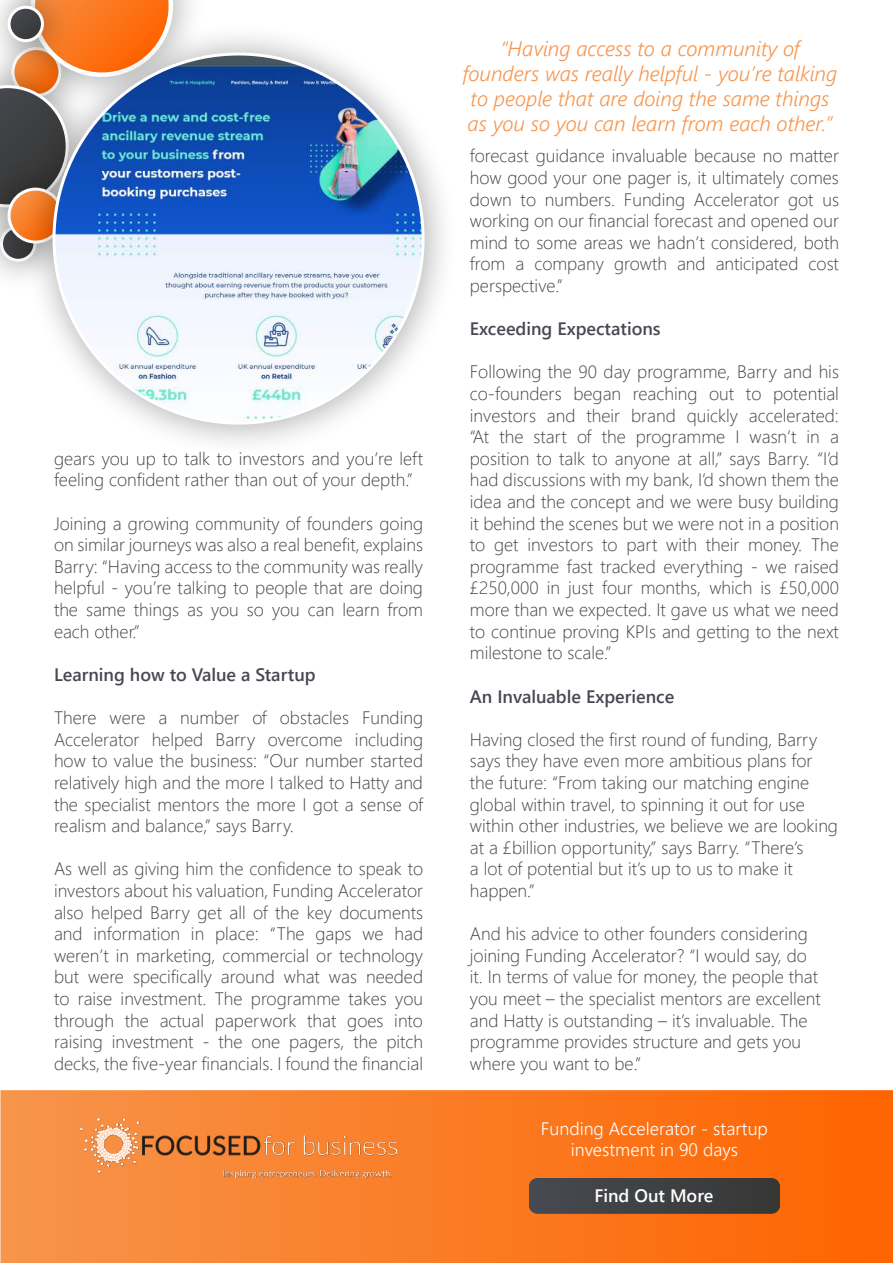
<style>
.page{position:relative;width:893px;height:1263px;background:#fff}
.page>*{position:absolute;margin:0;border:0;box-sizing:border-box;transform-origin:0 0}
.t1{font:italic 21px/25.2px "Webly Sleek UI Semilight";color:#f7944b;text-align:center}
.t2{font:18px/21.6px "Webly Sleek UI Light";color:#424346;text-align:justify}
.t3{font:18px "Webly Sleek UI Semibold";color:#464951}
.t4{font:18px/21.6px "Webly Sleek UI Semilight";color:#fff;text-align:center}
.t5{font:18px "Webly Sleek UI Semibold";color:#fff}
</style>
<div class="page">
<img style="left:1px;top:1090px;width:892px;height:173px">
<img style="left:81px;top:1119px;width:315px;height:59px">
<svg style="left:0;top:111px;width:21px;height:46px"></svg>
<div style="left:0;top:0;width:207px;height:111px;background:#000;opacity:.28"></div>
<svg style="left:77px;top:0;width:96px;height:21px;background:#fb7a24"></svg>
<div style="left:0;top:157px;width:97px;height:120px;background:#000;opacity:.28"></div>
<img style="left:9px;top:189px;width:12px;height:53px">
<div style="left:8px;top:188px;width:55px;height:56px;border:3px solid #fff;border-radius:50%"></div>
<div style="left:0;top:0;width:77px;height:75px;background:#000;opacity:.28"></div>
<img style="left:9px;top:7px;width:33px;height:34px">
<div style="left:8px;top:6px;width:36px;height:36px;border:3px solid #fff;border-radius:50%"></div>
<div style="left:21px;top:21px;width:438px;height:438px;background:#000;opacity:.28"></div>
<img style="left:54px;top:54px;width:369px;height:369px;border-radius:185px">
<img style="left:529px;top:1178px;width:251px;height:36px">
<p class="t2" style="left:54px;top:449px;width:371px">gears you up to talk to investors and you’re left feeling confident rather than out of your depth.”</p>
<p class="t2" style="left:54px;top:514px;width:371px">Joining a growing community of founders going on similar journeys was also a real benefit, explains Barry: “Having access to the community was really helpful - you’re talking to people that are doing the same things as you so you can learn from each other.”</p>
<p class="t3" style="left:54px;top:667px;width:263px">Learning how to Value a Startup</p>
<p class="t2" style="left:54px;top:709px;width:371px">There were a number of obstacles Funding Accelerator helped Barry overcome including how to value the business: “Our number started relatively high and the more I talked to Hatty and the specialist mentors the more I got a sense of realism and balance,” says Barry.</p>
<p class="t2" style="left:54px;top:857px;width:371px">As well as giving him the confidence to speak to investors about his valuation, Funding Accelerator also helped Barry get all of the key documents and information in place: “The gaps we had weren’t in marketing, commercial or technology but were specifically around what was needed to raise investment. The programme takes you through the actual paperwork that goes into raising investment - the one pagers, the pitch decks, the five-year financials. I found the financial</p>
<p class="t1" style="left:463px;top:35px;width:376px">“Having access to a community of founders was really helpful - you’re talking to people that are doing the same things as you so you can learn from each other.”</p>
<p class="t2" style="left:470px;top:147px;width:371px">forecast guidance invaluable because no matter how good your one pager is, it ultimately comes down to numbers. Funding Accelerator got us working on our financial forecast and opened our mind to some areas we hadn’t considered, both from a company growth and anticipated cost perspective.”</p>
<p class="t3" style="left:470px;top:322px;width:192px">Exceeding Expectations</p>
<p class="t2" style="left:470px;top:363px;width:371px">Following the 90 day programme, Barry and his co-founders began reaching out to potential investors and their brand quickly accelerated: “At the start of the programme I wasn’t in a position to talk to anyone at all,” says Barry. “I’d had discussions with my bank, I’d shown them the idea and the concept and we were busy building it behind the scenes but we were not in a position to get investors to part with their money. The programme fast tracked everything - we raised £250,000 in just four months, which is £50,000 more than we expected. It gave us what we need to continue proving KPIs and getting to the next milestone to scale.”</p>
<p class="t3" style="left:470px;top:689px;width:206px">An Invaluable Experience</p>
<p class="t2" style="left:470px;top:728px;width:370px;text-align:left">Having closed the first round of funding, Barry says they have even more ambitious plans for the future: “From taking our matching engine global within travel, to spinning it out for use within other industries, we believe we are looking at a £billion opportunity,” says Barry. “There’s<br>a lot of potential but it’s up to us to make it happen.”</p>
<p class="t2" style="left:470px;top:925px;width:353px;text-align:left">And his advice to other founders considering joining Funding Accelerator? “I would say, do it. In terms of value for money, the people that you meet – the specialist mentors are excellent and Hatty is outstanding – it’s invaluable. The programme provides structure and gets you where you want to be.”</p>
<p class="t4" style="left:541px;top:1119px;width:228px">Funding Accelerator - startup investment in 90 days</p>
<p class="t5" style="left:594px;top:1189px;width:121px">Find Out More</p>
</div>
